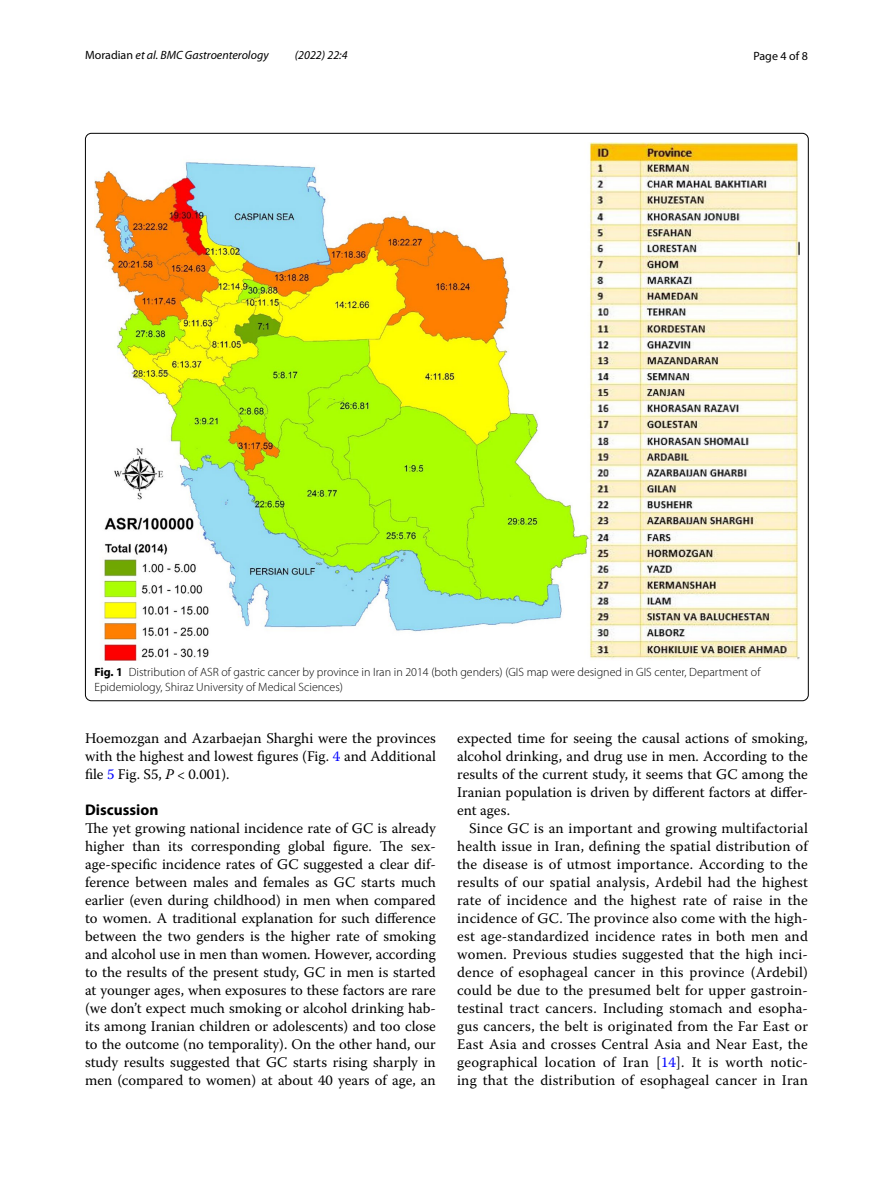
<style>
.page{position:relative;width:893px;height:1187px;background:#fff}
.page>*{position:absolute;margin:0;border:0;box-sizing:border-box;transform-origin:0 0}
.t1{font:700 15.45px "Myriad Pro";color:#000}
.t2{font:14.7px/18px "Warnock Pro";color:#000;text-align:justify}
.t3{font:300 12px/15px "Myriad Pro";color:#000}
.t4{font:italic 12px "Myriad Pro";color:#000}
.t5{font:12px "Myriad Pro";color:#000}
.s1{font-style:normal}
.s2{font-weight:700}
.s3{color:#00f}
.s4{font-style:italic}
</style>
<div class="page">
<img style="left:94px;top:142px;width:705px;height:518px">
<p class="t4" style="left:85px;top:48px;width:185px"><span class="s1">Moradian</span> et al. BMC Gastroenterology</p>
<p class="t4" style="left:295px;top:48px;width:54px">(2022) 22:4</p>
<p class="t5" style="left:753px;top:48px;width:56px">Page 4 of 8</p>
<p class="t3" style="left:94px;top:664px;width:667px"><span class="s2">Fig. 1</span> Distribution of ASR of gastric cancer by province in Iran in 2014 (both genders) (GIS map were designed in GIS center, Department of<br>Epidemiology, Shiraz University of Medical Sciences)</p>
<p class="t2" style="left:85px;top:729px;width:352px">Hoemozgan and Azarbaejan Sharghi were the provinces with the highest and lowest figures (Fig. <span class="s3">4</span> and Additional file <span class="s3">5</span> Fig. S5, <span class="s4">P</span> &lt; 0.001).</p>
<p class="t1" style="left:85px;top:800px;width:75px">Discussion</p>
<p class="t2" style="left:85px;top:819px;width:352px">The yet growing national incidence rate of GC is already higher than its corresponding global figure. The sex&shy;age-specific incidence rates of GC suggested a clear dif&shy;ference between males and females as GC starts much earlier (even during childhood) in men when compared to women. A traditional explanation for such difference between the two genders is the higher rate of smoking and alcohol use in men than women. However, according to the results of the present study, GC in men is started at younger ages, when exposures to these factors are rare (we don’t expect much smoking or alcohol drinking hab&shy;its among Iranian children or adolescents) and too close to the outcome (no temporality). On the other hand, our study results suggested that GC starts rising sharply in men (compared to women) at about 40 years of age, an</p>
<p class="t2" style="left:457px;top:729px;width:352px">expected time for seeing the causal actions of smoking, alcohol drinking, and drug use in men. According to the results of the current study, it seems that GC among the Iranian population is driven by different factors at differ&shy;ent ages.</p>
<p class="t2" style="left:457px;top:819px;width:352px;text-indent:12px">Since GC is an important and growing multifactorial health issue in Iran, defining the spatial distribution of the disease is of utmost importance. According to the results of our spatial analysis, Ardebil had the highest rate of incidence and the highest rate of raise in the incidence of GC. The province also come with the high&shy;est age-standardized incidence rates in both men and women. Previous studies suggested that the high inci&shy;dence of esophageal cancer in this province (Ardebil) could be due to the presumed belt for upper gastroin&shy;testinal tract cancers. Including stomach and esopha&shy;gus cancers, the belt is originated from the Far East or East Asia and crosses Central Asia and Near East, the geographical location of Iran [<span class="s3">14</span>]. It is worth notic&shy;ing that the distribution of esophageal cancer in Iran</p>
</div>
